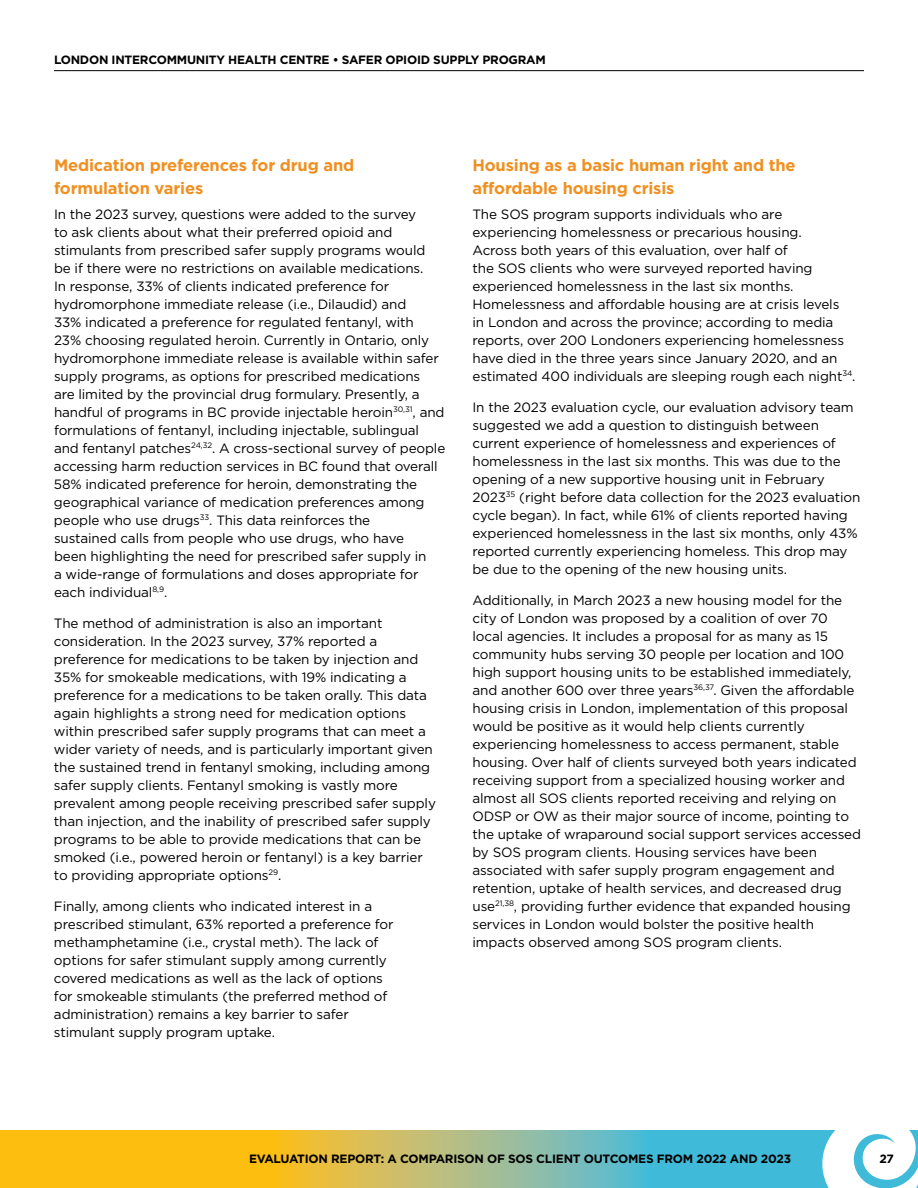
<style>
.page{position:relative;width:918px;height:1188px;background:#fff}
.page>*{position:absolute;margin:0;border:0;box-sizing:border-box;transform-origin:0 0}
.Subheads{font:700 16.5px/22.5px "Gotham";letter-spacing:-.01em;color:#ef9021}
.Body_Copy{font:13.5px/18px "Gotham";letter-spacing:-.01em;color:#000}
.t1{font:700 12px "Gotham";letter-spacing:-.02em;color:#000}
</style>
<div class="page">
<hr style="left:54px;top:70px;width:810px;height:1px;background:#000">
<svg style="left:0;top:1131px;width:822px;height:57px;background:#b1bd6e"></svg>
<svg style="left:822px;top:1130px;width:96px;height:58px"></svg>
<p class="t1" style="left:54px;top:51px;width:493px">LONDON INTERCOMMUNITY HEALTH CENTRE • SAFER OPIOID SUPPLY PROGRAM</p>
<p class="Subheads" style="left:54px;top:154px;width:302px">Medication preferences for drug and formulation varies</p>
<p class="Body_Copy" style="left:54px;top:205px;width:393px">In the 2023 survey, questions were added to the survey<br>to ask clients about what their preferred opioid and stimulants from prescribed safer supply programs would be if there were no restrictions on available medications.<br>In response, 33% of clients indicated preference for hydromorphone immediate release (i.e., Dilaudid) and<br>33% indicated a preference for regulated fentanyl, with<br>23% choosing regulated heroin. Currently in Ontario, only hydromorphone immediate release is available within safer supply programs, as options for prescribed medications<br>are limited by the provincial drug formulary. Presently, a handful of programs in BC provide injectable heroin<sup>30,31</sup>, and formulations of fentanyl, including injectable, sublingual and fentanyl patches<sup>24,32</sup>. A cross-sectional survey of people accessing harm reduction services in BC found that overall 58% indicated preference for heroin, demonstrating the geographical variance of medication preferences among people who use drugs<sup>33</sup>. This data reinforces the<br>sustained calls from people who use drugs, who have<br>been highlighting the need for prescribed safer supply in<br>a wide-range of formulations and doses appropriate for each individual<sup>8,9</sup>.</p>
<p class="Body_Copy" style="left:54px;top:614px;width:384px">The method of administration is also an important consideration. In the 2023 survey, 37% reported a preference for medications to be taken by injection and 35% for smokeable medications, with 19% indicating a preference for a medications to be taken orally. This data again highlights a strong need for medication options within prescribed safer supply programs that can meet a wider variety of needs, and is particularly important given the sustained trend in fentanyl smoking, including among safer supply clients. Fentanyl smoking is vastly more prevalent among people receiving prescribed safer supply than injection, and the inability of prescribed safer supply programs to be able to provide medications that can be smoked (i.e., powered heroin or fentanyl) is a key barrier to providing appropriate options<sup>29</sup>.</p>
<p class="Body_Copy" style="left:54px;top:897px;width:341px">Finally, among clients who indicated interest in a prescribed stimulant, 63% reported a preference for methamphetamine (i.e., crystal meth). The lack of options for safer stimulant supply among currently covered medications as well as the lack of options for smokeable stimulants (the preferred method of administration) remains a key barrier to safer stimulant supply program uptake.</p>
<p class="Subheads" style="left:472px;top:154px;width:325px">Housing as a basic human right and the affordable housing crisis</p>
<p class="Body_Copy" style="left:472px;top:205px;width:385px">The SOS program supports individuals who are experiencing homelessness or precarious housing.<br>Across both years of this evaluation, over half of<br>the SOS clients who were surveyed reported having experienced homelessness in the last six months.<br>Homelessness and affordable housing are at crisis levels<br>in London and across the province; according to media reports, over 200 Londoners experiencing homelessness have died in the three years since January 2020, and an estimated 400 individuals are sleeping rough each night<sup>34</sup>.</p>
<p class="Body_Copy" style="left:472px;top:398px;width:389px">In the 2023 evaluation cycle, our evaluation advisory team suggested we add a question to distinguish between current experience of homelessness and experiences of homelessness in the last six months. This was due to the opening of a new supportive housing unit in February 2023<sup>35</sup> (right before data collection for the 2023 evaluation cycle began). In fact, while 61% of clients reported having experienced homelessness in the last six months, only 43% reported currently experiencing homeless. This drop may be due to the opening of the new housing units.</p>
<p class="Body_Copy" style="left:472px;top:591px;width:390px">Additionally, in March 2023 a new housing model for the city of London was proposed by a coalition of over 70 local agencies. It includes a proposal for as many as 15 community hubs serving 30 people per location and 100 high support housing units to be established immediately, and another 600 over three years<sup>36,37</sup>. Given the affordable housing crisis in London, implementation of this proposal would be positive as it would help clients currently experiencing homelessness to access permanent, stable housing. Over half of clients surveyed both years indicated receiving support from a specialized housing worker and almost all SOS clients reported receiving and relying on ODSP or OW as their major source of income, pointing to the uptake of wraparound social support services accessed by SOS program clients. Housing services have been associated with safer supply program engagement and retention, uptake of health services, and decreased drug use<sup>21,38</sup>, providing further evidence that expanded housing services in London would bolster the positive health impacts observed among SOS program clients.</p>
<p class="t1" style="left:249px;top:1151px;width:544px">EVALUATION REPORT: A COMPARISON OF SOS CLIENT OUTCOMES FROM 2022 AND 2023</p>
<p class="t1" style="left:879px;top:1151px;width:16px">27</p>
</div>
